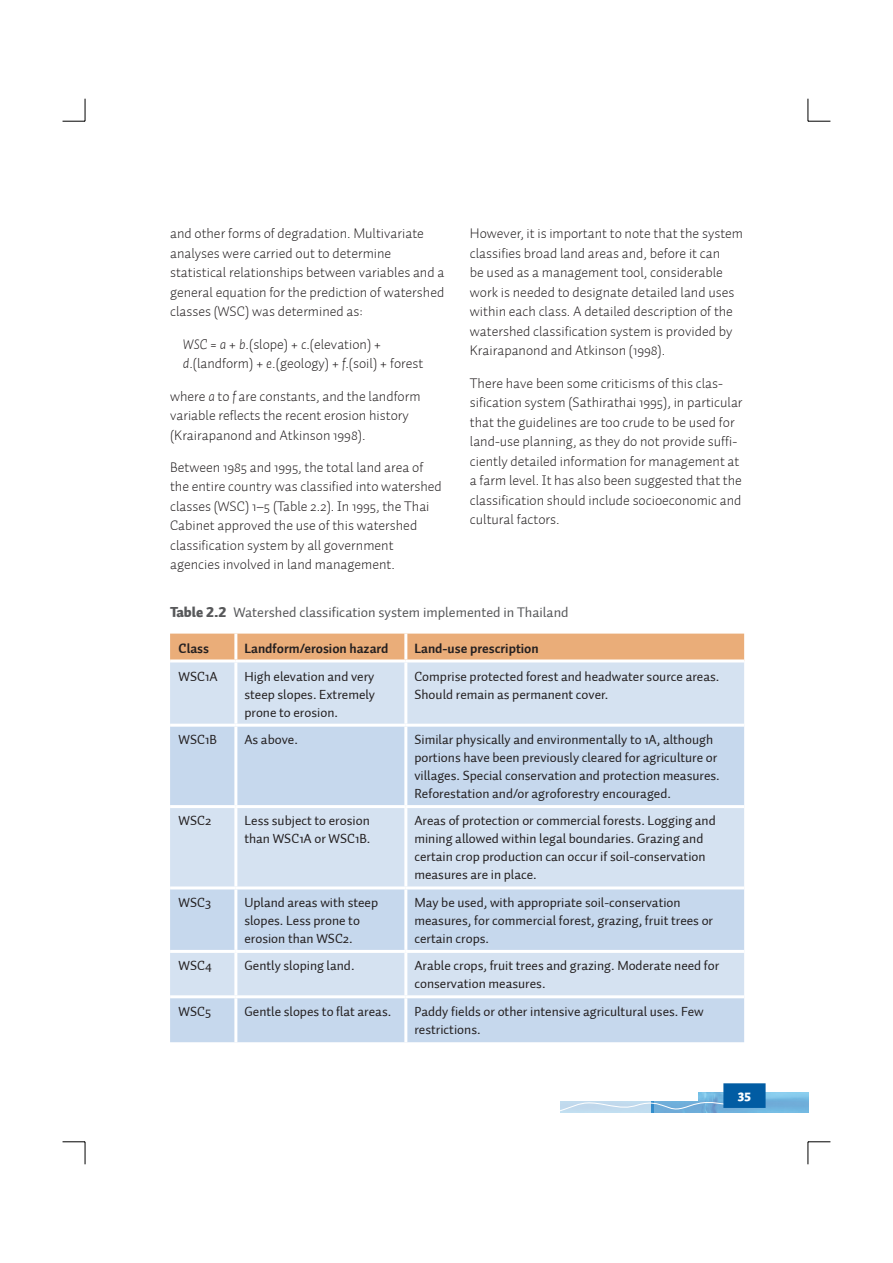
<style>
.page{position:relative;width:893px;height:1263px;background:#fff}
.page>*{position:absolute;margin:0;border:0;box-sizing:border-box;transform-origin:0 0}
.t1{font:300 14.25px/19.5px "Auto 1";color:#231f20}
.t2{font:14.25px "Auto 1";color:#57585a}
.t3{font:13.5px/18px "Auto 1";color:#231f20}
.t4{font:700 13.5px "Auto 1";color:#231f20}
.t5{font:900 13.5px "Auto 1";color:#fff}
.s1{font-style:italic}
.s2{font-family:"Auto 1 Black LF"}
</style>
<div class="page">
<svg style="left:731px;top:1092px;width:78px;height:21px"></svg>
<svg style="left:560px;top:1092px;width:171px;height:21px"></svg>
<div style="left:723px;top:1083px;width:43px;height:25px;background:#015ca3"></div>
<div style="left:170px;top:634px;width:574px;height:25px;background:#eaad79"></div>
<div style="left:170px;top:662px;width:574px;height:62px;background:#d5e2f1"></div>
<svg style="left:170px;top:727px;width:574px;height:315px;background:#ccdcee"></svg>
<hr style="left:234px;top:634px;width:3px;height:25px;background:#fff">
<hr style="left:404px;top:634px;width:3px;height:25px;background:#fff">
<hr style="left:234px;top:662px;width:3px;height:62px;background:#fff">
<hr style="left:404px;top:662px;width:3px;height:62px;background:#fff">
<hr style="left:234px;top:727px;width:3px;height:78px;background:#fff">
<hr style="left:404px;top:727px;width:3px;height:78px;background:#fff">
<hr style="left:170px;top:805px;width:66px;height:3px;background:#fff">
<hr style="left:236px;top:805px;width:170px;height:3px;background:#fff">
<hr style="left:234px;top:808px;width:3px;height:78px;background:#fff">
<hr style="left:406px;top:805px;width:338px;height:3px;background:#fff">
<hr style="left:404px;top:808px;width:3px;height:78px;background:#fff">
<hr style="left:170px;top:886px;width:66px;height:3px;background:#fff">
<hr style="left:236px;top:886px;width:170px;height:3px;background:#fff">
<hr style="left:234px;top:889px;width:3px;height:61px;background:#fff">
<hr style="left:406px;top:886px;width:338px;height:3px;background:#fff">
<hr style="left:404px;top:889px;width:3px;height:61px;background:#fff">
<hr style="left:170px;top:950px;width:66px;height:3px;background:#fff">
<hr style="left:236px;top:950px;width:170px;height:3px;background:#fff">
<hr style="left:234px;top:953px;width:3px;height:42px;background:#fff">
<hr style="left:406px;top:950px;width:338px;height:3px;background:#fff">
<hr style="left:404px;top:953px;width:3px;height:42px;background:#fff">
<hr style="left:170px;top:995px;width:66px;height:3px;background:#fff">
<hr style="left:236px;top:995px;width:170px;height:3px;background:#fff">
<hr style="left:234px;top:998px;width:3px;height:44px;background:#fff">
<hr style="left:406px;top:995px;width:338px;height:3px;background:#fff">
<hr style="left:404px;top:998px;width:3px;height:44px;background:#fff">
<svg style="left:63px;top:99px;width:23px;height:23px"></svg>
<svg style="left:63px;top:1141px;width:23px;height:23px"></svg>
<svg style="left:808px;top:99px;width:22px;height:23px"></svg>
<svg style="left:808px;top:1141px;width:22px;height:23px"></svg>
<p class="t1" style="left:170px;top:224px;width:276px">and other forms of degradation. Multivariate analyses were carried out to determine statistical relationships between variables and a general equation for the prediction of watershed classes (WSC) was determined as:</p>
<p class="t1" style="left:183px;top:334px;width:242px"><span class="s1">WSC</span> = <span class="s1">a</span> + <span class="s1">b</span>.(slope) + <span class="s1">c</span>.(elevation) + <span class="s1">d</span>.(landform) + <span class="s1">e</span>.(geology) + <span class="s1">f</span>.(soil) + forest</p>
<p class="t1" style="left:170px;top:386px;width:252px">where <span class="s1">a</span> to <span class="s1">f</span> are constants, and the landform variable reflects the recent erosion history (Krairapanond and Atkinson 1998).</p>
<p class="t1" style="left:170px;top:457px;width:273px">Between 1985 and 1995, the total land area of the entire country was classified into watershed classes (WSC) 1–5 (Table 2.2). In 1995, the Thai Cabinet approved the use of this watershed classification system by all government agencies involved in land management.</p>
<p class="t1" style="left:470px;top:224px;width:275px">However, it is important to note that the system classifies broad land areas and, before it can<br>be used as a management tool, considerable work is needed to designate detailed land uses within each class. A detailed description of the watershed classification system is provided by Krairapanond and Atkinson (1998).</p>
<p class="t1" style="left:470px;top:373px;width:274px">There have been some criticisms of this clas&shy;sification system (Sathirathai 1995), in particular that the guidelines are too crude to be used for land-use planning, as they do not provide suffi&shy;ciently detailed information for management at a farm level. It has also been suggested that the classification should include socioeconomic and cultural factors.</p>
<p class="t2" style="left:170px;top:603px;width:400px"><span class="s2">Table 2.2</span> Watershed classification system implemented in Thailand</p>
<p class="t4" style="left:179px;top:639px;width:32px">Class</p>
<p class="t4" style="left:244px;top:639px;width:146px">Landform/erosion hazard</p>
<p class="t4" style="left:414px;top:639px;width:126px">Land-use prescription</p>
<p class="t3" style="left:179px;top:667px;width:41px">WSC1A</p>
<p class="t3" style="left:244px;top:667px;width:132px;text-align:justify">High elevation and very steep slopes. Extremely prone to erosion.</p>
<p class="t3" style="left:414px;top:667px;width:307px">Comprise protected forest and headwater source areas.<br>Should remain as permanent cover.</p>
<p class="t3" style="left:179px;top:731px;width:40px">WSC1B</p>
<p class="t3" style="left:244px;top:731px;width:55px">As above.</p>
<p class="t3" style="left:414px;top:731px;width:307px">Similar physically and environmentally to 1A, although portions have been previously cleared for agriculture or villages. Special conservation and protection measures.<br>Reforestation and/or agroforestry encouraged.</p>
<p class="t3" style="left:179px;top:812px;width:34px">WSC2</p>
<p class="t3" style="left:244px;top:812px;width:128px">Less subject to erosion than WSC1A or WSC1B.</p>
<p class="t3" style="left:414px;top:812px;width:303px">Areas of protection or commercial forests. Logging and mining allowed within legal boundaries. Grazing and certain crop production can occur if soil-conservation measures are in place.</p>
<p class="t3" style="left:179px;top:893px;width:34px">WSC3</p>
<p class="t3" style="left:244px;top:893px;width:135px">Upland areas with steep slopes. Less prone to erosion than WSC2.</p>
<p class="t3" style="left:414px;top:893px;width:300px">May be used, with appropriate soil-conservation measures, for commercial forest, grazing, fruit trees or certain crops.</p>
<p class="t3" style="left:179px;top:957px;width:35px">WSC4</p>
<p class="t3" style="left:244px;top:957px;width:112px">Gently sloping land.</p>
<p class="t3" style="left:414px;top:957px;width:307px">Arable crops, fruit trees and grazing. Moderate need for conservation measures.</p>
<p class="t3" style="left:179px;top:1002px;width:34px">WSC5</p>
<p class="t3" style="left:244px;top:1002px;width:148px">Gentle slopes to flat areas.</p>
<p class="t3" style="left:414px;top:1002px;width:291px">Paddy fields or other intensive agricultural uses. Few restrictions.</p>
<p class="t5" style="left:738px;top:1085px;width:14px">35</p>
</div>
